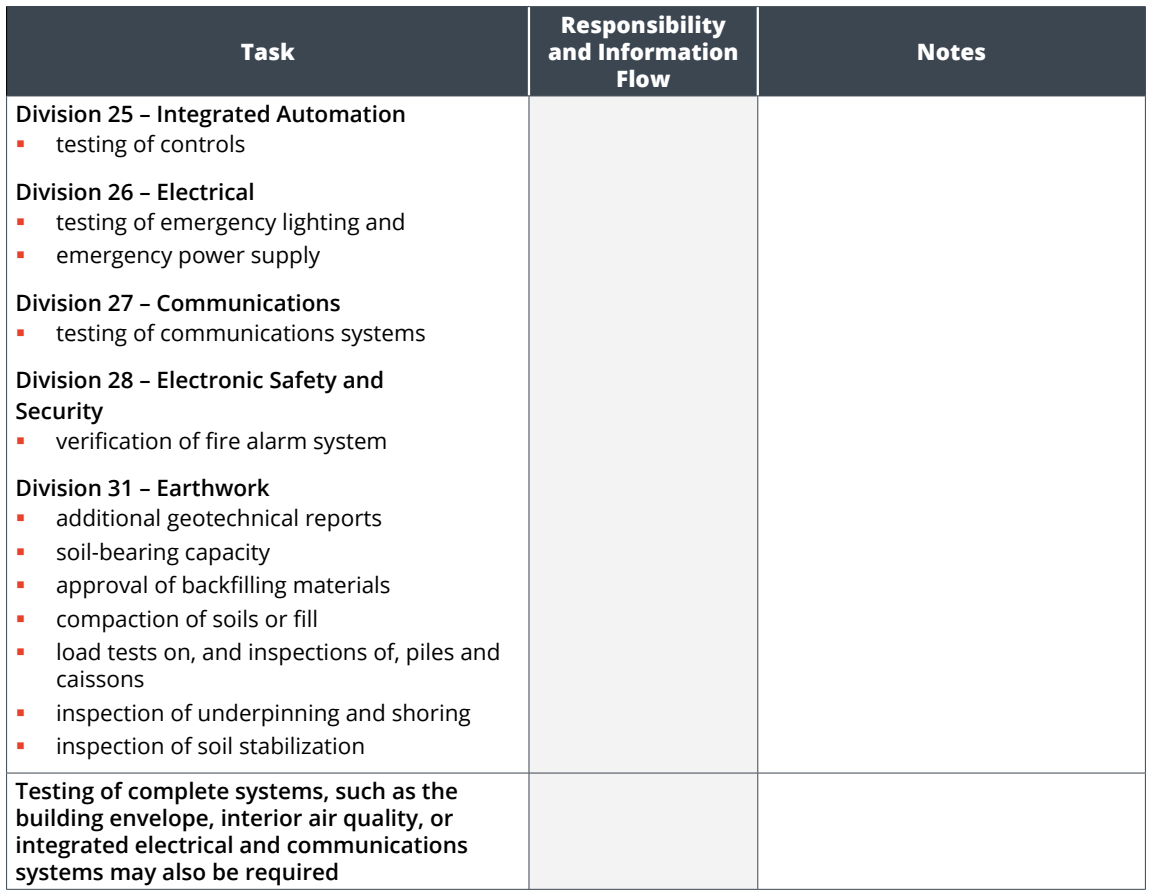
<style>
.page{position:relative;width:1152px;height:896px;background:#fff}
.page>*{position:absolute;margin:0;border:0;box-sizing:border-box;transform-origin:0 0}
.t1{font:22.5px/33.5px "Open Sans";color:#000}
.t2{font:600 22.5px/27px "Open Sans";color:#000}
.t3{font:800 22.5px/27px "Open Sans";color:#fff;text-align:center}
</style>
<div class="page">
<div style="left:7px;top:7px;width:522px;height:89px;background:#3c4650"></div>
<div style="left:530px;top:7px;width:614px;height:88px;background:#3c4650"></div>
<svg style="left:7px;top:96px;width:521px;height:792px"></svg>
<div style="left:529px;top:96px;width:228px;height:792px;background:#f4f3f4"></div>
<hr style="left:528px;top:773px;width:1px;height:116px;background:#3c4650">
<hr style="left:757px;top:773px;width:1px;height:116px;background:#3c4650">
<hr style="left:529px;top:888px;width:228px;height:1px;background:#3c4650">
<hr style="left:528px;top:96px;width:1px;height:676px;background:#3c4650">
<hr style="left:757px;top:96px;width:1px;height:676px;background:#3c4650">
<hr style="left:529px;top:772px;width:228px;height:1px;background:#3c4650">
<hr style="left:756px;top:7px;width:2px;height:89px;background:#fff">
<hr style="left:6px;top:7px;width:1px;height:89px;background:#000">
<hr style="left:6px;top:96px;width:1px;height:676px;background:#3c4650">
<hr style="left:1144px;top:96px;width:1px;height:676px;background:#3c4650">
<hr style="left:6px;top:772px;width:523px;height:1px;background:#3c4650">
<hr style="left:6px;top:773px;width:1px;height:116px;background:#3c4650">
<hr style="left:757px;top:772px;width:388px;height:1px;background:#3c4650">
<hr style="left:1144px;top:773px;width:1px;height:116px;background:#3c4650">
<hr style="left:6px;top:888px;width:523px;height:1px;background:#3c4650">
<hr style="left:757px;top:888px;width:388px;height:1px;background:#3c4650">
<hr style="left:527px;top:7px;width:3px;height:89px;background:#fff">
<hr style="left:529px;top:6px;width:228px;height:1px;background:#3c4650">
<hr style="left:757px;top:6px;width:388px;height:1px;background:#3c4650">
<hr style="left:1144px;top:7px;width:1px;height:89px;background:#3c4650">
<hr style="left:529px;top:95px;width:228px;height:1px;background:#3c4650">
<hr style="left:757px;top:95px;width:388px;height:1px;background:#3c4650">
<hr style="left:6px;top:6px;width:523px;height:1px;background:#3c4650">
<hr style="left:6px;top:95px;width:523px;height:1px;background:#3c4650">
<svg style="left:17px;top:141px;width:7px;height:6px"></svg>
<svg style="left:17px;top:218px;width:7px;height:7px"></svg>
<svg style="left:17px;top:252px;width:7px;height:6px"></svg>
<svg style="left:17px;top:329px;width:7px;height:7px"></svg>
<svg style="left:17px;top:437px;width:7px;height:7px"></svg>
<svg style="left:17px;top:514px;width:7px;height:7px"></svg>
<svg style="left:17px;top:548px;width:7px;height:7px"></svg>
<svg style="left:17px;top:581px;width:7px;height:7px"></svg>
<svg style="left:17px;top:615px;width:7px;height:7px"></svg>
<svg style="left:17px;top:648px;width:7px;height:7px"></svg>
<svg style="left:17px;top:709px;width:7px;height:7px"></svg>
<svg style="left:17px;top:742px;width:7px;height:7px"></svg>
<p class="t3" style="left:240px;top:37px;width:56px">Task</p>
<p class="t2" style="left:16px;top:100px;width:392px">Division 25 – Integrated Automation</p>
<p class="t1" style="left:56px;top:127px;width:191px">testing of controls</p>
<p class="t2" style="left:16px;top:177px;width:241px">Division 26 – Electrical</p>
<p class="t1" style="left:56px;top:204px;width:351px">testing of emergency lighting and emergency power supply</p>
<p class="t2" style="left:16px;top:288px;width:327px">Division 27 – Communications</p>
<p class="t1" style="left:56px;top:315px;width:371px">testing of communications systems</p>
<p class="t2" style="left:16px;top:364px;width:370px;line-height:30.2px">Division 28 – Electronic Safety and<br>Security</p>
<p class="t1" style="left:56px;top:423px;width:333px">verification of fire alarm system</p>
<p class="t2" style="left:16px;top:474px;width:256px">Division 31 – Earthwork</p>
<p class="t1" style="left:56px;top:501px;width:446px">additional geotechnical reports soil-bearing capacity<br>approval of backfilling materials compaction of soils or fill<br>load tests on, and inspections of, piles and</p>
<p class="t1" style="left:56px;top:661px;width:416px">caissons<br>inspection of underpinning and shoring inspection of soil stabilization</p>
<p class="t2" style="left:16px;top:777px;width:454px">Testing of complete systems, such as the building envelope, interior air quality, or integrated electrical and communications systems may also be required</p>
<p class="t3" style="left:548px;top:10px;width:192px">Responsibility and Information<br>Flow</p>
<p class="t3" style="left:916px;top:37px;width:71px">Notes</p>
</div>
